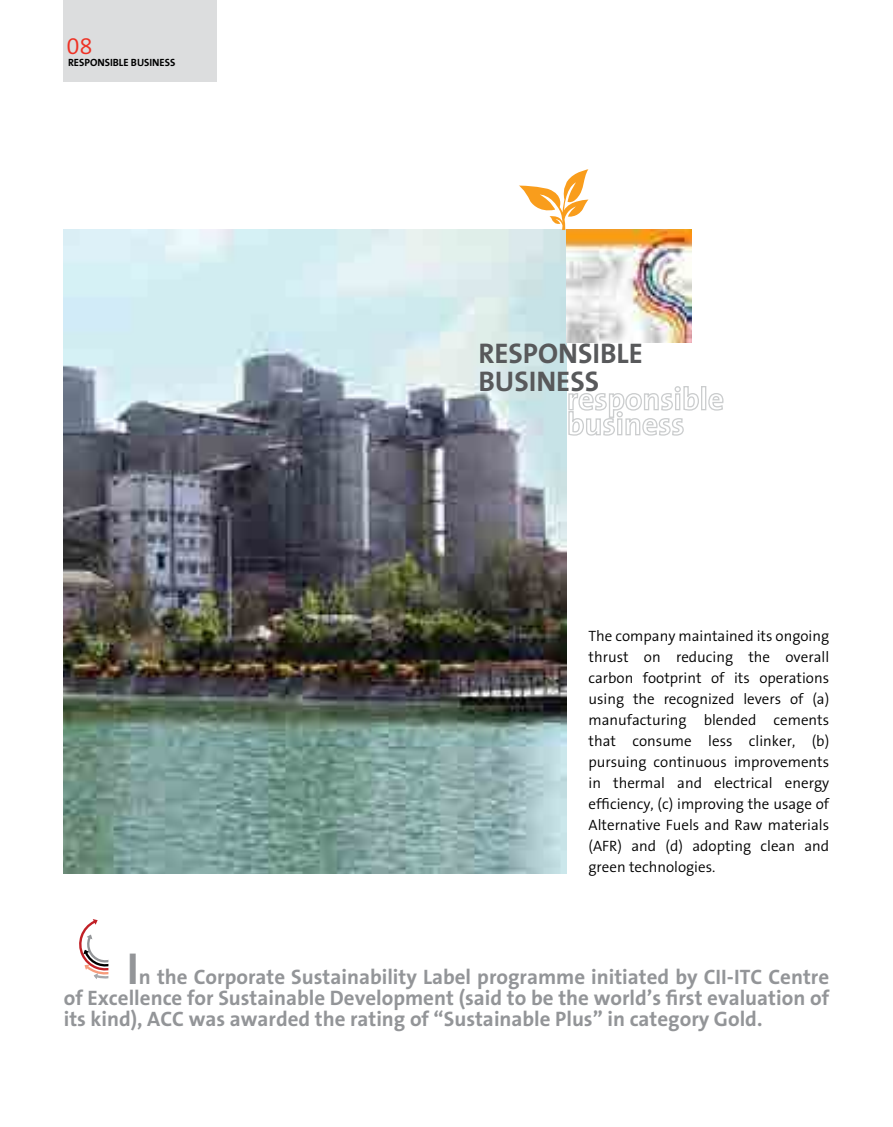
<style>
.page{position:relative;width:893px;height:1127px;background:#fff}
.page>*{position:absolute;margin:0;border:0;box-sizing:border-box;transform-origin:0 0}
.t1{font:700 28.5px/28.5px "The Sans B7";color:#58595b}
.t2{font:300 24px "The Sans B4";color:#ee3124}
.t3{font:700 21px/21px "The Sans B7";color:#939598;text-align:justify}
.t4{font:300 15px/21px "The Sans B4";color:#000;text-align:justify}
.t5{font:700 10.5px "The Sans B7";color:#000}
.s1{font-size:45px}
</style>
<div class="page">
<img style="left:64px;top:230px;width:503px;height:644px">
<div style="left:64px;top:0;width:153px;height:81px;background:#dcddde"></div>
<div style="left:701px;top:386px;width:5px;height:24px;border:1px solid #cbcdce"></div>
<svg style="left:708px;top:393px;width:16px;height:18px"></svg>
<svg style="left:568px;top:386px;width:131px;height:50px"></svg>
<svg style="left:519px;top:169px;width:69px;height:61px"></svg>
<svg style="left:79px;top:919px;width:30px;height:60px"></svg>
<img style="left:567px;top:230px;width:124px;height:113px">
<h2 class="t2" style="left:66px;top:34px;width:28px">08</h2>
<p class="t5" style="left:68px;top:57px;width:13px">Responsible</p>
<p class="t5" style="left:131px;top:57px;width:13px">Business</p>
<h1 class="t1" style="left:478px;top:340px;width:32px">Responsible<br>Business</h1>
<p class="t4" style="left:588px;top:627px;width:242px">The company maintained its ongoing thrust on reducing the overall carbon footprint of its operations using the recognized levers of (a) manufacturing blended cements that consume less clinker, (b) pursuing continuous improvements in thermal and electrical energy efficiency, (c) improving the usage of Alternative Fuels and Raw materials (AFR) and (d) adopting clean and green technologies.</p>
<p class="t3" style="left:64px;top:968px;width:767px;text-indent:63px"><span class="s1">I</span>n the Corporate Sustainability Label programme initiated by CII-ITC Centre of Excellence for Sustainable Development (said to be the world’s first evaluation of its kind), ACC was awarded the rating of “Sustainable Plus” in category Gold.</p>
</div>
